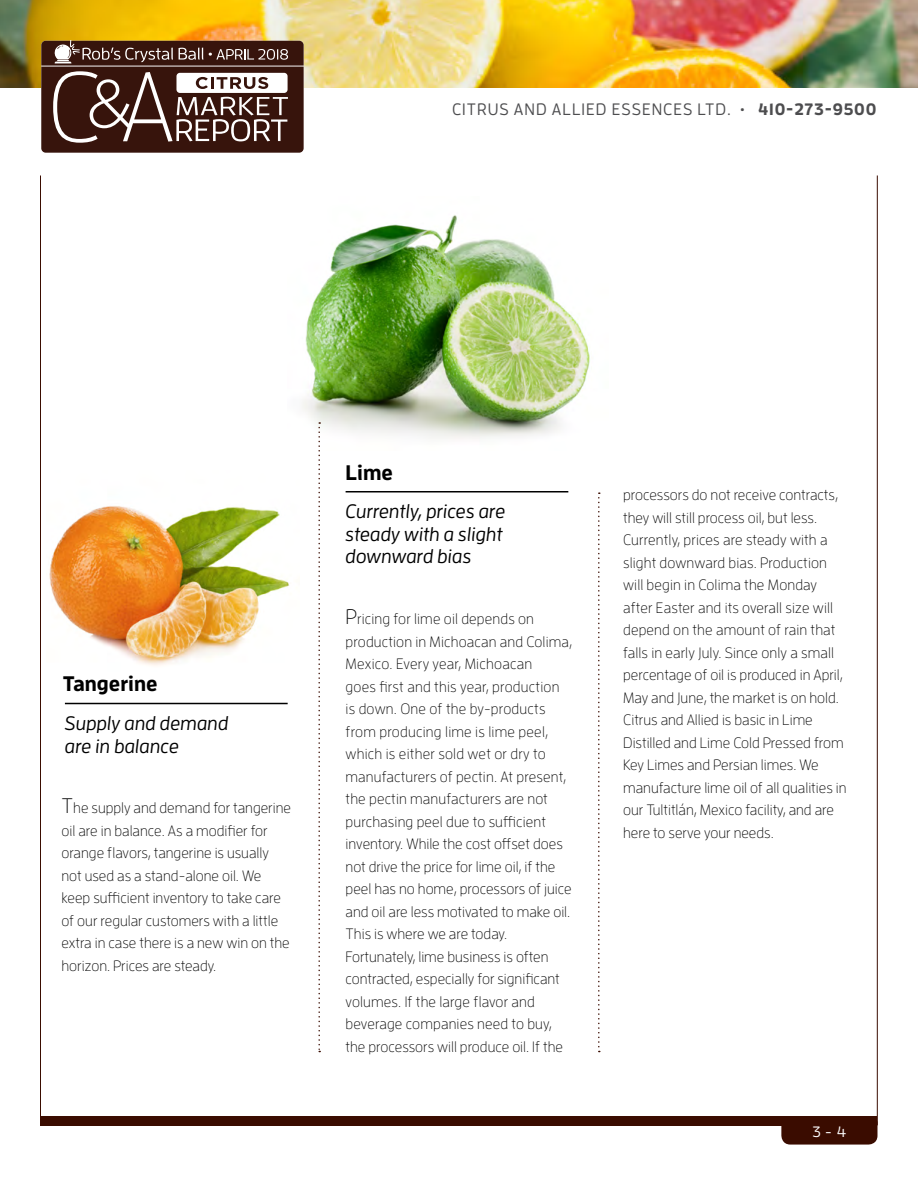
<style>
.page{position:relative;width:918px;height:1188px;background:#fff}
.page>*{position:absolute;margin:0;border:0;box-sizing:border-box;transform-origin:0 0}
.t1{font:700 21px "Enzo OT";color:#000}
.t2{font:italic 500 19.5px/22.5px "Enzo OT";color:#000}
.t3{font:500 16.5px "Enzo OT";letter-spacing:.06em;color:#4d4d4f}
.t4{font:300 15px/22.5px "Enzo OT";color:#000}
.t5{font:500 15px "Enzo OT";color:#fff}
.s1{font-weight:700}
.s2{font-size:21px}
</style>
<div class="page">
<img style="left:0;top:0;width:918px;height:88px">
<img style="left:302px;top:215px;width:288px;height:224px">
<svg style="left:598px;top:492px;width:2px;height:560px"></svg>
<div style="left:40px;top:1117px;width:838px;height:9px;background:#3a0c00"></div>
<hr style="left:40px;top:176px;width:1px;height:949px;background:#3a0c00">
<hr style="left:877px;top:176px;width:1px;height:949px;background:#3a0c00">
<hr style="left:346px;top:491px;width:222px;height:1px;background:#000">
<div style="left:781px;top:1121px;width:97px;height:24px;background:#3a0c00"></div>
<svg style="left:318px;top:422px;width:2px;height:630px"></svg>
<hr style="left:65px;top:703px;width:223px;height:1px;background:#000">
<img style="left:49px;top:506px;width:240px;height:160px">
<svg style="left:41px;top:41px;width:263px;height:112px;background:#61453f"></svg>
<p class="t3" style="left:452px;top:100px;width:426px">CITRUS AND ALLIED ESSENCES LTD. • <span class="s1">410-273-9500</span></p>
<h1 class="t1" style="left:63px;top:671px;width:96px">Tangerine</h1>
<h2 class="t2" style="left:65px;top:712px;width:165px">Supply and demand are in balance</h2>
<p class="t4" style="left:62px;top:796px;width:231px"><span class="s2">T</span>he supply and demand for tangerine oil are in balance. As a modifier for orange flavors, tangerine is usually not used as a stand-alone oil. We keep sufficient inventory to take care of our regular customers with a little extra in case there is a new win on the horizon. Prices are steady.</p>
<h1 class="t1" style="left:346px;top:459px;width:49px">Lime</h1>
<h2 class="t2" style="left:346px;top:500px;width:161px">Currently, prices are steady with a slight downward bias</h2>
<p class="t4" style="left:346px;top:607px;width:228px"><span class="s2">P</span>ricing for lime oil depends on production in Michoacan and Colima, Mexico. Every year, Michoacan<br>goes first and this year, production is down. One of the by-products from producing lime is lime peel, which is either sold wet or dry to manufacturers of pectin. At present, the pectin manufacturers are not purchasing peel due to sufficient inventory. While the cost offset does not drive the price for lime oil, if the peel has no home, processors of juice and oil are less motivated to make oil.<br>This is where we are today.<br>Fortunately, lime business is often contracted, especially for significant volumes. If the large flavor and beverage companies need to buy, the processors will produce oil. If the</p>
<p class="t4" style="left:623px;top:483px;width:225px">processors do not receive contracts, they will still process oil, but less.<br>Currently, prices are steady with a slight downward bias. Production will begin in Colima the Monday after Easter and its overall size will depend on the amount of rain that falls in early July. Since only a small percentage of oil is produced in April, May and June, the market is on hold.<br>Citrus and Allied is basic in Lime Distilled and Lime Cold Pressed from Key Limes and Persian limes. We manufacture lime oil of all qualities in our Tultitlán, Mexico facility, and are here to serve your needs.</p>
<p class="t5" style="left:812px;top:1123px;width:36px">3 - 4</p>
</div>
